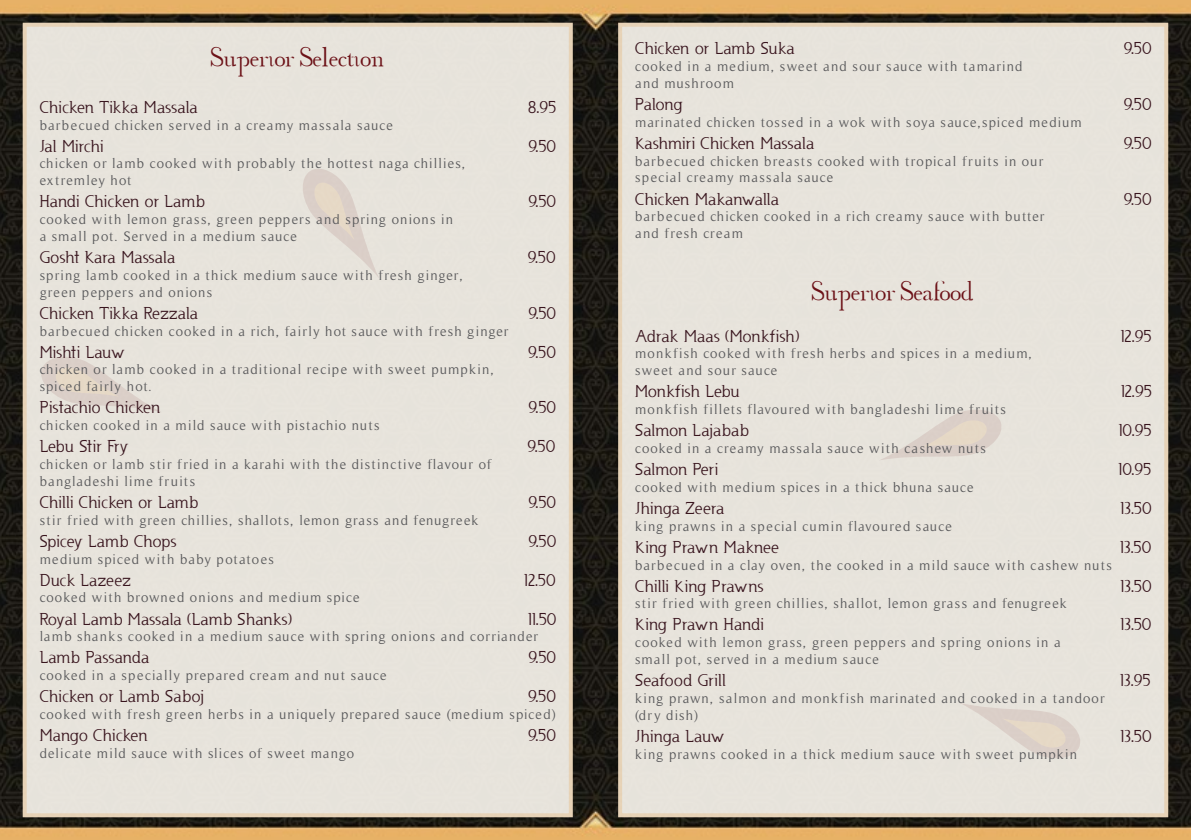
<style>
.page{position:relative;width:1191px;height:840px;background:#fff}
.page>*{position:absolute;margin:0;border:0;box-sizing:border-box;transform-origin:0 0}
.t1{font:24px "Decorativefont FINAL";color:#6c1117}
.t2{font:16px "Usenet";letter-spacing:.03em;color:#39151e}
.t3{font:16px "Usenet";letter-spacing:.01em;color:#39151e}
.t4{font:16px "Usenet";letter-spacing:.005em;color:#39151e}
.t5{font:14px/16.8px "Timeless";letter-spacing:.08em;color:#58585a}
</style>
<div class="page">
<img style="left:0;top:0;width:1191px;height:839px">
<div style="left:21px;top:21px;width:554px;height:797px;background:#e7e3dc"></div>
<div style="left:616px;top:21px;width:554px;height:797px;background:#e7e3dc"></div>
<svg style="left:878px;top:406px;width:126px;height:54px;background:#e2dad2"></svg>
<svg style="left:959px;top:702px;width:124px;height:59px;background:#e3dbd2"></svg>
<svg style="left:300px;top:164px;width:79px;height:114px;background:#e3dcd4"></svg>
<svg style="left:38px;top:353px;width:124px;height:59px;background:#e3dbd2"></svg>
<h1 class="t1" style="left:211px;top:40px;width:174px">Superior Selection</h1>
<p class="t2" style="left:40px;top:97px;width:159px">Chicken Tikka Massala</p>
<p class="t2" style="left:528px;top:97px;width:29px">8.95</p>
<p class="t5" style="left:40px;top:116px;width:355px">barbecued chicken served in a creamy massala sauce</p>
<p class="t3" style="left:40px;top:135px;width:65px">Jal Mirchi</p>
<p class="t2" style="left:529px;top:135px;width:29px">9.50</p>
<p class="t5" style="left:40px;top:155px;width:427px">chicken or lamb cooked with probably the hottest naga chillies, extremley hot</p>
<p class="t2" style="left:40px;top:191px;width:167px">Handi Chicken or Lamb</p>
<p class="t2" style="left:529px;top:191px;width:29px">9.50</p>
<p class="t5" style="left:40px;top:211px;width:415px">cooked with lemon grass, green peppers and spring onions in a small pot. Served in a medium sauce</p>
<p class="t2" style="left:40px;top:247px;width:137px">Gosht Kara Massala</p>
<p class="t2" style="left:528px;top:247px;width:29px">9.50</p>
<p class="t5" style="left:40px;top:266px;width:425px">spring lamb cooked in a thick medium sauce with fresh ginger, green peppers and onions</p>
<p class="t2" style="left:40px;top:302px;width:160px">Chicken Tikka Rezzala</p>
<p class="t2" style="left:529px;top:302px;width:29px">9.50</p>
<p class="t5" style="left:40px;top:322px;width:470px">barbecued chicken cooked in a rich, fairly hot sauce with fresh ginger</p>
<p class="t3" style="left:40px;top:341px;width:86px">Mishti Lauw</p>
<p class="t2" style="left:528px;top:341px;width:29px">9.50</p>
<p class="t5" style="left:40px;top:361px;width:456px">chicken or lamb cooked in a traditional recipe with sweet pumpkin, spiced fairly hot.</p>
<p class="t2" style="left:40px;top:397px;width:122px">Pistachio Chicken</p>
<p class="t2" style="left:529px;top:397px;width:29px">9.50</p>
<p class="t5" style="left:40px;top:417px;width:341px">chicken cooked in a mild sauce with pistachio nuts</p>
<p class="t2" style="left:40px;top:436px;width:90px">Lebu Stir Fry</p>
<p class="t2" style="left:528px;top:436px;width:29px">9.50</p>
<p class="t5" style="left:40px;top:455px;width:453px">chicken or lamb stir fried in a karahi with the distinctive flavour of bangladeshi lime fruits</p>
<p class="t2" style="left:40px;top:491px;width:160px">Chilli Chicken or Lamb</p>
<p class="t2" style="left:529px;top:491px;width:29px">9.50</p>
<p class="t5" style="left:40px;top:511px;width:440px">stir fried with green chillies, shallots, lemon grass and fenugreek</p>
<p class="t2" style="left:40px;top:530px;width:138px">Spicey Lamb Chops</p>
<p class="t2" style="left:529px;top:530px;width:29px">9.50</p>
<p class="t5" style="left:40px;top:550px;width:236px">medium spiced with baby potatoes</p>
<p class="t2" style="left:40px;top:569px;width:93px">Duck Lazeez</p>
<p class="t2" style="left:524px;top:569px;width:33px">12.50</p>
<p class="t5" style="left:40px;top:589px;width:321px">cooked with browned onions and medium spice</p>
<p class="t2" style="left:40px;top:608px;width:254px">Royal Lamb Massala (Lamb Shanks)</p>
<p class="t2" style="left:528px;top:608px;width:29px">11.50</p>
<p class="t5" style="left:40px;top:628px;width:500px">lamb shanks cooked in a medium sauce with spring onions and corriander</p>
<p class="t2" style="left:40px;top:647px;width:111px">Lamb Passanda</p>
<p class="t2" style="left:529px;top:647px;width:29px">9.50</p>
<p class="t5" style="left:40px;top:666px;width:348px">cooked in a specially prepared cream and nut sauce</p>
<p class="t2" style="left:40px;top:686px;width:165px">Chicken or Lamb Saboj</p>
<p class="t2" style="left:528px;top:686px;width:29px">9.50</p>
<p class="t5" style="left:40px;top:705px;width:517px">cooked with fresh green herbs in a uniquely prepared sauce (medium spiced)</p>
<p class="t4" style="left:40px;top:724px;width:109px">Mango Chicken</p>
<p class="t2" style="left:528px;top:724px;width:29px">9.50</p>
<p class="t5" style="left:40px;top:744px;width:316px">delicate mild sauce with slices of sweet mango</p>
<p class="t2" style="left:635px;top:38px;width:161px">Chicken or Lamb Suka</p>
<p class="t2" style="left:1124px;top:38px;width:29px">9.50</p>
<p class="t5" style="left:635px;top:58px;width:389px">cooked in a medium, sweet and sour sauce with tamarind and mushroom</p>
<p class="t2" style="left:635px;top:94px;width:49px">Palong</p>
<p class="t2" style="left:1124px;top:94px;width:29px">9.50</p>
<p class="t5" style="left:635px;top:114px;width:448px">marinated chicken tossed in a wok with soya sauce,spiced medium</p>
<p class="t2" style="left:635px;top:133px;width:180px">Kashmiri Chicken Massala</p>
<p class="t2" style="left:1124px;top:133px;width:29px">9.50</p>
<p class="t5" style="left:635px;top:152px;width:410px">barbecued chicken breasts cooked with tropical fruits in our special creamy massala sauce</p>
<p class="t2" style="left:635px;top:188px;width:145px">Chicken Makanwalla</p>
<p class="t2" style="left:1124px;top:188px;width:29px">9.50</p>
<p class="t5" style="left:635px;top:208px;width:411px">barbecued chicken cooked in a rich creamy sauce with butter and fresh cream</p>
<h1 class="t1" style="left:812px;top:273px;width:163px">Superior Seafood</h1>
<p class="t2" style="left:635px;top:325px;width:166px">Adrak Maas (Monkfish)</p>
<p class="t2" style="left:1120px;top:325px;width:32px">12.95</p>
<p class="t5" style="left:635px;top:345px;width:398px">monkfish cooked with fresh herbs and spices in a medium, sweet and sour sauce</p>
<p class="t2" style="left:635px;top:381px;width:106px">Monkfish Lebu</p>
<p class="t2" style="left:1121px;top:381px;width:32px">12.95</p>
<p class="t5" style="left:635px;top:401px;width:372px">monkfish fillets flavoured with bangladeshi lime fruits</p>
<p class="t2" style="left:635px;top:420px;width:115px">Salmon Lajabab</p>
<p class="t2" style="left:1118px;top:420px;width:34px">10.95</p>
<p class="t5" style="left:635px;top:439px;width:352px">cooked in a creamy massala sauce with cashew nuts</p>
<p class="t4" style="left:635px;top:458px;width:84px">Salmon Peri</p>
<p class="t2" style="left:1118px;top:458px;width:34px">10.95</p>
<p class="t5" style="left:635px;top:478px;width:340px">cooked with medium spices in a thick bhuna sauce</p>
<p class="t2" style="left:635px;top:497px;width:91px">Jhinga Zeera</p>
<p class="t2" style="left:1120px;top:497px;width:32px">13.50</p>
<p class="t5" style="left:635px;top:517px;width:318px">king prawns in a special cumin flavoured sauce</p>
<p class="t2" style="left:635px;top:536px;width:145px">King Prawn Maknee</p>
<p class="t2" style="left:1120px;top:536px;width:32px">13.50</p>
<p class="t5" style="left:635px;top:556px;width:478px">barbecued in a clay oven, the cooked in a mild sauce with cashew nuts</p>
<p class="t2" style="left:635px;top:575px;width:130px">Chilli King Prawns</p>
<p class="t2" style="left:1120px;top:575px;width:32px">13.50</p>
<p class="t5" style="left:635px;top:595px;width:433px">stir fried with green chillies, shallot, lemon grass and fenugreek</p>
<p class="t2" style="left:635px;top:614px;width:130px">King Prawn Handi</p>
<p class="t2" style="left:1120px;top:614px;width:32px">13.50</p>
<p class="t5" style="left:635px;top:634px;width:427px">cooked with lemon grass, green peppers and spring onions in a small pot, served in a medium sauce</p>
<p class="t2" style="left:635px;top:669px;width:92px">Seafood Grill</p>
<p class="t2" style="left:1120px;top:669px;width:32px">13.95</p>
<p class="t5" style="left:635px;top:689px;width:471px">king prawn, salmon and monkfish marinated and cooked in a tandoor (dry dish)</p>
<p class="t3" style="left:635px;top:725px;width:91px">Jhinga Lauw</p>
<p class="t2" style="left:1120px;top:725px;width:32px">13.50</p>
<p class="t5" style="left:635px;top:745px;width:443px">king prawns cooked in a thick medium sauce with sweet pumpkin</p>
</div>
